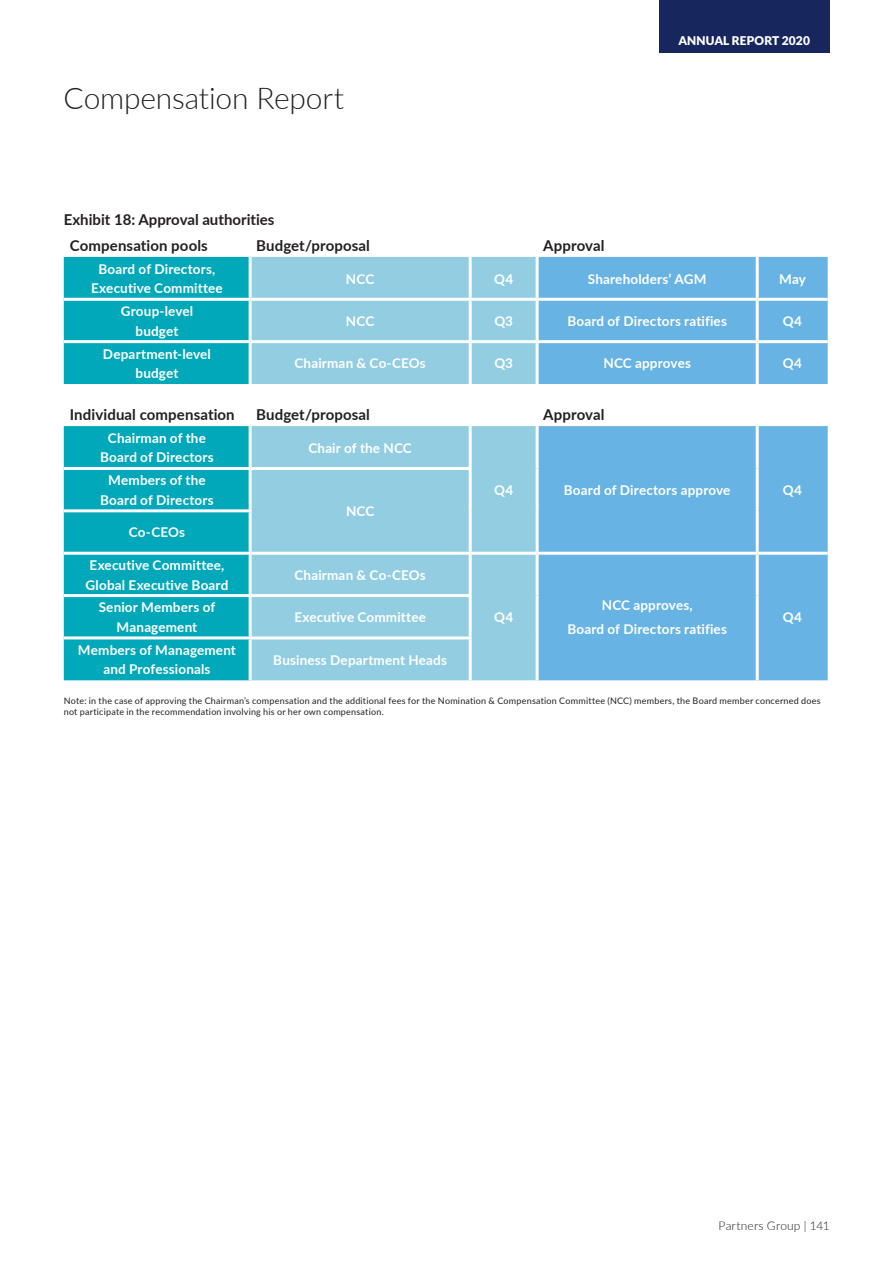
<style>
.page{position:relative;width:893px;height:1263px;background:#fff}
.page>*{position:absolute;margin:0;border:0;box-sizing:border-box;transform-origin:0 0}
.t1{font:300 30px "Lato";letter-spacing:-.005em;color:#231f20}
.t2{font:700 15px/26.2px "Lato";letter-spacing:.005em;color:#231f20}
.t3{font:700 13.5px/19.5px "Lato";letter-spacing:.01em;color:#fff;text-align:center}
.t4{font:300 12px "Lato";letter-spacing:.015em;color:#231f20}
.t5{font:900 12px "Lato";letter-spacing:.01em;color:#fff}
.t6{font:9px/10.8px "Lato";letter-spacing:.025em;color:#231f20}
</style>
<div class="page">
<div style="left:659px;top:0;width:170px;height:53px;background:#17275e"></div>
<svg style="left:64px;top:257px;width:185px;height:423px;background:#1cb1c0"></svg>
<svg style="left:252px;top:257px;width:284px;height:423px;background:#9dd2e5"></svg>
<svg style="left:539px;top:257px;width:289px;height:423px;background:#77bbe5"></svg>
<hr style="left:469px;top:257px;width:3px;height:41px;background:#fff">
<hr style="left:756px;top:257px;width:3px;height:41px;background:#fff">
<hr style="left:64px;top:298px;width:186px;height:3px;background:#fff">
<hr style="left:250px;top:298px;width:220px;height:3px;background:#fff">
<hr style="left:470px;top:298px;width:67px;height:3px;background:#fff">
<hr style="left:469px;top:301px;width:3px;height:39px;background:#fff">
<hr style="left:537px;top:298px;width:220px;height:3px;background:#fff">
<hr style="left:757px;top:298px;width:71px;height:3px;background:#fff">
<hr style="left:756px;top:301px;width:3px;height:39px;background:#fff">
<hr style="left:64px;top:340px;width:186px;height:3px;background:#fff">
<hr style="left:250px;top:340px;width:220px;height:3px;background:#fff">
<hr style="left:470px;top:340px;width:67px;height:3px;background:#fff">
<hr style="left:469px;top:343px;width:3px;height:41px;background:#fff">
<hr style="left:537px;top:340px;width:220px;height:3px;background:#fff">
<hr style="left:757px;top:340px;width:71px;height:3px;background:#fff">
<hr style="left:756px;top:343px;width:3px;height:41px;background:#fff">
<hr style="left:469px;top:426px;width:3px;height:41px;background:#fff">
<hr style="left:756px;top:426px;width:3px;height:42px;background:#fff">
<hr style="left:64px;top:467px;width:186px;height:3px;background:#fff">
<hr style="left:250px;top:467px;width:222px;height:3px;background:#fff">
<hr style="left:469px;top:470px;width:3px;height:41px;background:#fff">
<hr style="left:756px;top:468px;width:3px;height:43px;background:#fff">
<hr style="left:64px;top:509px;width:188px;height:3px;background:#fff">
<hr style="left:469px;top:511px;width:3px;height:41px;background:#fff">
<hr style="left:756px;top:511px;width:3px;height:41px;background:#fff">
<hr style="left:64px;top:552px;width:186px;height:3px;background:#fff">
<hr style="left:250px;top:552px;width:220px;height:3px;background:#fff">
<hr style="left:470px;top:552px;width:67px;height:3px;background:#fff">
<hr style="left:469px;top:555px;width:3px;height:39px;background:#fff">
<hr style="left:537px;top:552px;width:220px;height:3px;background:#fff">
<hr style="left:757px;top:552px;width:71px;height:3px;background:#fff">
<hr style="left:756px;top:555px;width:3px;height:41px;background:#fff">
<hr style="left:64px;top:594px;width:186px;height:3px;background:#fff">
<hr style="left:250px;top:594px;width:222px;height:3px;background:#fff">
<hr style="left:469px;top:597px;width:3px;height:39px;background:#fff">
<hr style="left:756px;top:596px;width:3px;height:42px;background:#fff">
<hr style="left:469px;top:639px;width:3px;height:41px;background:#fff">
<hr style="left:756px;top:638px;width:3px;height:42px;background:#fff">
<hr style="left:64px;top:636px;width:186px;height:3px;background:#fff">
<hr style="left:250px;top:636px;width:222px;height:3px;background:#fff">
<h1 class="t1" style="left:64px;top:78px;width:282px">Compensation Report</h1>
<p class="t2" style="left:70px;top:205px;width:206px;text-indent:-6px">Exhibit 18: Approval authorities<br>Compensation pools</p>
<p class="t2" style="left:256px;top:232px;width:115px">Budget/proposal</p>
<p class="t2" style="left:543px;top:232px;width:63px">Approval</p>
<p class="t5" style="left:678px;top:33px;width:133px">ANNUAL REPORT 2020</p>
<p class="t3" style="left:91px;top:258px;width:133px">Board of Directors,<br>Executive Committee</p>
<p class="t3" style="left:346px;top:268px;width:30px">NCC</p>
<p class="t3" style="left:494px;top:268px;width:21px">Q4</p>
<p class="t3" style="left:588px;top:268px;width:120px">Shareholders’ AGM</p>
<p class="t3" style="left:779px;top:268px;width:28px">May</p>
<p class="t3" style="left:121px;top:301px;width:74px">Group-level budget</p>
<p class="t3" style="left:346px;top:311px;width:30px">NCC</p>
<p class="t3" style="left:494px;top:311px;width:20px">Q3</p>
<p class="t3" style="left:567px;top:311px;width:161px">Board of Directors ratifies</p>
<p class="t3" style="left:783px;top:311px;width:21px">Q4</p>
<p class="t3" style="left:103px;top:343px;width:109px">Department-level budget</p>
<p class="t3" style="left:295px;top:353px;width:133px">Chairman &amp; Co-CEOs</p>
<p class="t3" style="left:494px;top:353px;width:20px">Q3</p>
<p class="t3" style="left:603px;top:353px;width:89px">NCC approves</p>
<p class="t3" style="left:783px;top:353px;width:21px">Q4</p>
<p class="t2" style="left:70px;top:401px;width:166px">Individual compensation</p>
<p class="t2" style="left:256px;top:401px;width:115px">Budget/proposal</p>
<p class="t2" style="left:543px;top:401px;width:63px">Approval</p>
<p class="t3" style="left:100px;top:428px;width:115px">Chairman of the<br>Board of Directors</p>
<p class="t3" style="left:308px;top:437px;width:105px">Chair of the NCC</p>
<p class="t3" style="left:494px;top:480px;width:21px">Q4</p>
<p class="t3" style="left:564px;top:480px;width:168px">Board of Directors approve</p>
<p class="t3" style="left:783px;top:480px;width:21px">Q4</p>
<p class="t3" style="left:100px;top:470px;width:115px">Members of the<br>Board of Directors</p>
<p class="t3" style="left:346px;top:501px;width:30px">NCC</p>
<p class="t3" style="left:129px;top:522px;width:58px">Co-CEOs</p>
<p class="t3" style="left:86px;top:555px;width:144px;text-align:left">Executive Committee,<br>Global Executive Board</p>
<p class="t3" style="left:295px;top:565px;width:133px">Chairman &amp; Co-CEOs</p>
<p class="t3" style="left:494px;top:607px;width:21px">Q4</p>
<p class="t3" style="left:567px;top:593px;width:161px;line-height:23.7px">NCC approves,<br>Board of Directors ratifies</p>
<p class="t3" style="left:783px;top:607px;width:21px">Q4</p>
<p class="t3" style="left:99px;top:597px;width:118px">Senior Members of<br>Management</p>
<p class="t3" style="left:294px;top:607px;width:133px">Executive Committee</p>
<p class="t3" style="left:78px;top:639px;width:160px">Members of Management and Professionals</p>
<p class="t3" style="left:273px;top:649px;width:175px">Business Department Heads</p>
<p class="t6" style="left:64px;top:695px;width:758px">Note: in the case of approving the Chairman’s compensation and the additional fees for the Nomination &amp; Compensation Committee (NCC) members, the Board member concerned does not participate in the recommendation involving his or her own compensation.</p>
<p class="t4" style="left:718px;top:1217px;width:113px">Partners Group | 141</p>
</div>
